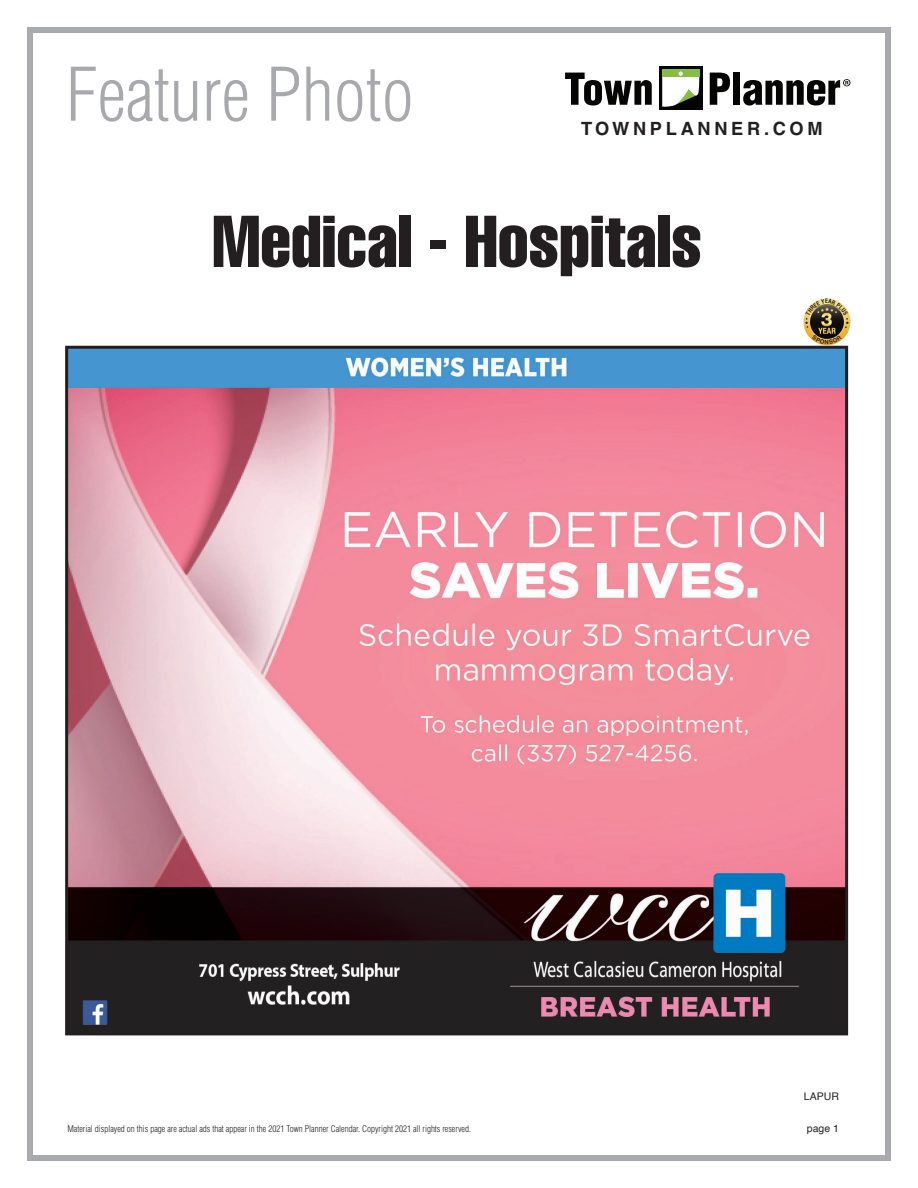
<style>
.page{position:relative;width:918px;height:1188px;background:#fff}
.page>*{position:absolute;margin:0;border:0;box-sizing:border-box;transform-origin:0 0}
.t1{font:extra-condensed 72px "Helvetica";color:#231f20}
.t2{font:300 condensed 72px "Helvetica";color:#a8a9ad}
.t3{font:700 18.3px "Helvetica";letter-spacing:.2em;color:#231f20}
.t4{font:10.5px "Helvetica";color:#231f20}
.t5{font:300 condensed 9px "Helvetica";color:#231f20}
</style>
<div class="page">
<img style="left:69px;top:350px;width:775px;height:681px">
<div style="left:65px;top:346px;width:783px;height:689px;border:3px solid #231f20"></div>
<div style="left:27px;top:27px;width:864px;height:1134px;border:6px solid #a8a9ad"></div>
<svg style="left:565px;top:73px;width:87px;height:33px"></svg>
<svg style="left:710px;top:73px;width:20px;height:32px"></svg>
<div style="left:733px;top:73px;width:7px;height:32px;background:#050504"></div>
<svg style="left:743px;top:79px;width:107px;height:27px"></svg>
<svg style="left:659px;top:67px;width:43px;height:43px"></svg>
<svg style="left:662px;top:70px;width:37px;height:37px"></svg>
<img style="left:803px;top:298px;width:47px;height:47px;border-radius:50%">
<svg style="left:806px;top:299px;width:42px;height:17px"></svg>
<svg style="left:812px;top:335px;width:30px;height:9px"></svg>
<h1 class="t2" style="left:66px;top:67px;width:349px">Feature Photo</h1>
<h2 class="t3" style="left:581px;top:122px;width:243px">TOWNPLANNER.COM</h2>
<h1 class="t1" style="left:212px;top:216px;width:491px">Medical - Hospitals</h1>
<p class="t4" style="left:804px;top:1092px;width:37px">LAPUR</p>
<p class="t5" style="left:68px;top:1126px;width:405px">Material displayed on this page are actual ads that appear in the 2021 Town Planner Calendar. Copyright 2021 all rights reserved.</p>
<p class="t4" style="left:807px;top:1124px;width:34px">page 1</p>
</div>
